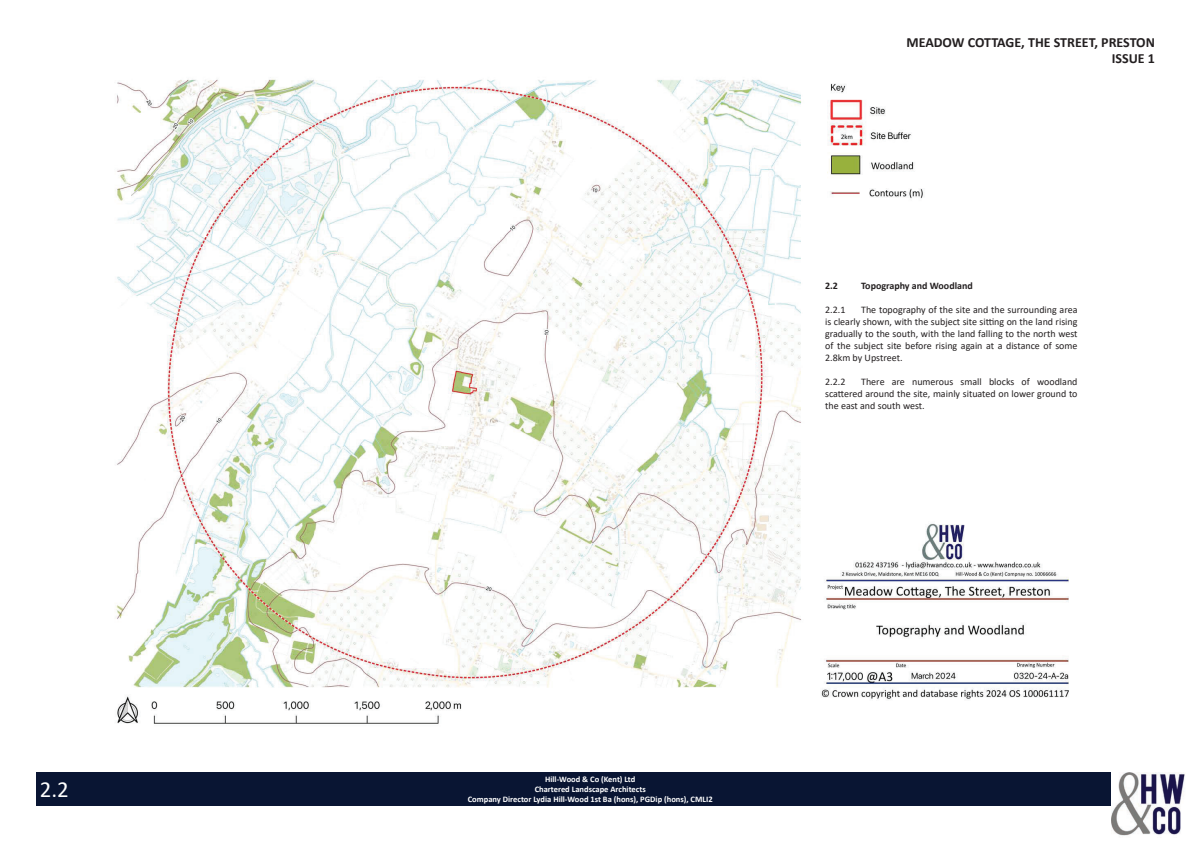
<style>
.page{position:relative;width:1191px;height:842px;background:#fff}
.page>*{position:absolute;margin:0;border:0;box-sizing:border-box;transform-origin:0 0}
.t1{font:23px "Calibri";color:#fff}
.t2{font:700 14px/16.8px "Calibri";color:#231f20;text-align:right}
.t3{font:10px/12px "Calibri";color:#231f20;text-align:justify}
.t4{font:700 10px "Calibri";color:#231f20}
.t5{font:700 8.5px/10.2px "Calibri";color:#fff;text-align:center}
</style>
<div class="page">
<div style="left:36px;top:773px;width:1119px;height:33px;background:#091533"></div>
<img style="left:1111px;top:773px;width:74px;height:63px">
<img style="left:115px;top:79px;width:954px;height:645px">
<div style="left:825px;top:210px;width:252px;height:309px;background:#fff"></div>
<div style="left:938px;top:80px;width:143px;height:119px;background:#fff"></div>
<h1 class="t1" style="left:40px;top:773px;width:31px">2.2</h1>
<h2 class="t2" style="left:906px;top:33px;width:250px">MEADOW COTTAGE, THE STREET, PRESTON<br>ISSUE 1</h2>
<p class="t4" style="left:825px;top:279px;width:14px">2.2</p>
<p class="t4" style="left:861px;top:279px;width:113px">Topography and Woodland</p>
<p class="t3" style="left:825px;top:304px;width:22px">2.2.1</p>
<p class="t3" style="left:825px;top:304px;width:254px;text-indent:36px">The topography of the site and the surrounding area is clearly shown, with the subject site sitting on the land rising gradually to the south, with the land falling to the north west of the subject site before rising again at a distance of some 2.8km by Upstreet.</p>
<p class="t3" style="left:825px;top:376px;width:22px">2.2.2</p>
<p class="t3" style="left:825px;top:376px;width:254px;text-indent:36px">There are numerous small blocks of woodland scattered around the site, mainly situated on lower ground to the east and south west.</p>
<p class="t5" style="left:468px;top:773px;width:246px">Hill-Wood &amp; Co (Kent) Ltd<br>Chartered Landscape Architects<br>Company Director Lydia Hill-Wood 1st Ba (hons), PGDip (hons), CMLI2</p>
</div>
